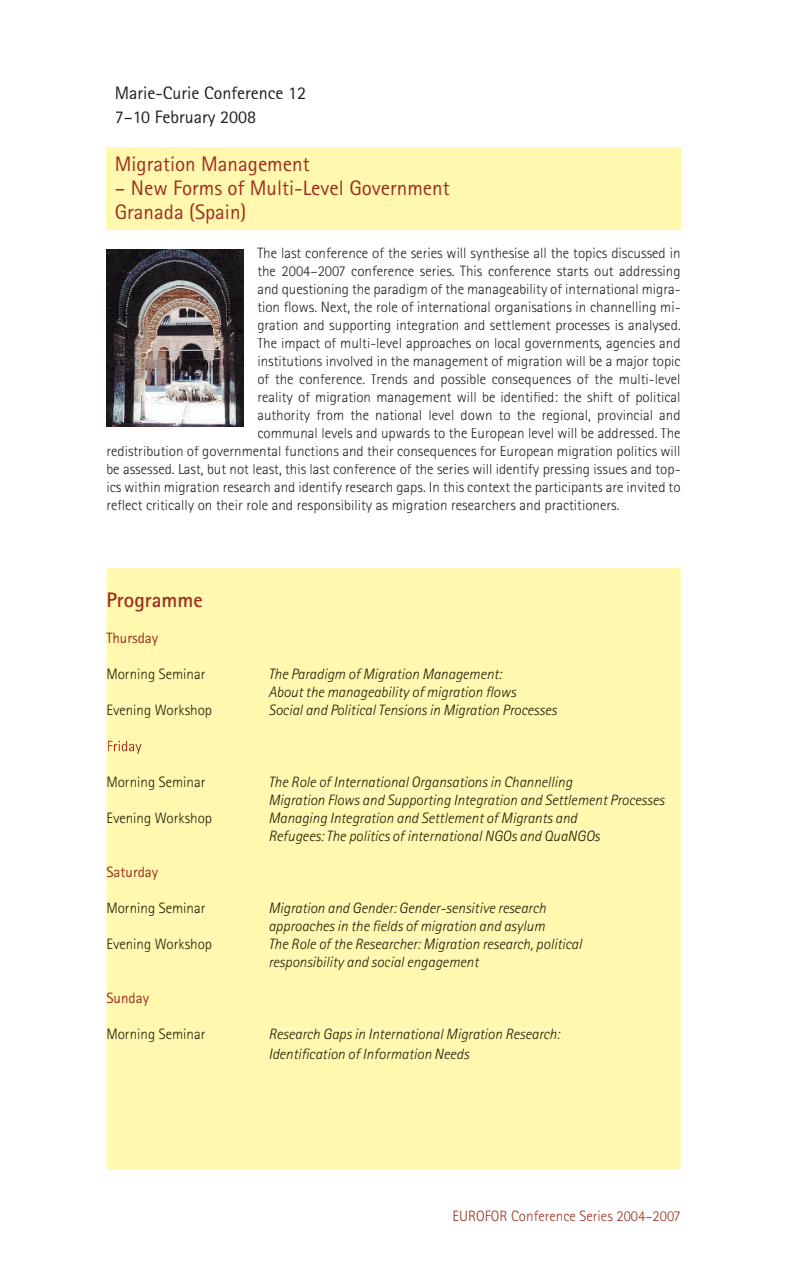
<style>
.page{position:relative;width:787px;height:1263px;background:#fff}
.page>*{position:absolute;margin:0;border:0;box-sizing:border-box;transform-origin:0 0}
.t1{font:21px/24px "Rotis Sans Serif";color:#9b2f20}
.t2{font:700 21px "Rotis Sans Serif";color:#9b2f20}
.t3{font:18px/24px "Rotis Sans Serif";color:#231f20}
.t4{font:300 15px "Rotis Sans Serif";color:#231f20}
.t5{font:italic 300 15px/18px "Rotis Sans Serif";color:#1f1c06}
.t6{font:300 15px "Rotis Sans Serif";color:#1f1c06}
.t7{font:300 15px "Rotis Sans Serif";color:#9b2f20}
.t8{font:15px "Rotis Sans Serif";color:#9b2f20}
</style>
<div class="page">
<div style="left:106px;top:568px;width:574px;height:601px;background:#fff8ae"></div>
<div style="left:106px;top:147px;width:574px;height:83px;background:#fff8ae"></div>
<div style="left:108px;top:669px;width:97px;height:13px;background:#fff8ae"></div>
<div style="left:270px;top:669px;width:232px;height:13px;background:#fff8ae"></div>
<div style="left:268px;top:687px;width:248px;height:13px;background:#fff8ae"></div>
<div style="left:108px;top:705px;width:103px;height:13px;background:#fff8ae"></div>
<div style="left:269px;top:705px;width:288px;height:13px;background:#fff8ae"></div>
<svg style="left:108px;top:741px;width:34px;height:13px"></svg>
<div style="left:108px;top:777px;width:97px;height:13px;background:#fff8ae"></div>
<div style="left:270px;top:777px;width:302px;height:13px;background:#fff8ae"></div>
<div style="left:270px;top:795px;width:394px;height:13px;background:#fff8ae"></div>
<div style="left:108px;top:813px;width:103px;height:13px;background:#fff8ae"></div>
<div style="left:270px;top:813px;width:308px;height:13px;background:#fff8ae"></div>
<div style="left:270px;top:831px;width:330px;height:13px;background:#fff8ae"></div>
<div style="left:108px;top:903px;width:97px;height:13px;background:#fff8ae"></div>
<div style="left:270px;top:903px;width:276px;height:13px;background:#fff8ae"></div>
<div style="left:270px;top:921px;width:274px;height:13px;background:#fff8ae"></div>
<div style="left:108px;top:939px;width:103px;height:13px;background:#fff8ae"></div>
<div style="left:270px;top:939px;width:312px;height:13px;background:#fff8ae"></div>
<div style="left:270px;top:957px;width:209px;height:13px;background:#fff8ae"></div>
<div style="left:108px;top:1029px;width:97px;height:13px;background:#fff8ae"></div>
<div style="left:270px;top:1029px;width:290px;height:13px;background:#fff8ae"></div>
<div style="left:270px;top:1048px;width:199px;height:11px;background:#fff8ae"></div>
<img style="left:106px;top:249px;width:137px;height:177px">
<p class="t3" style="left:115px;top:81px;width:193px">Marie-Curie Conference 12<br>7–10 February 2008</p>
<h1 class="t1" style="left:115px;top:152px;width:196px">Migration Management</h1>
<h1 class="t1" style="left:115px;top:176px;width:336px">– New Forms of Multi-Level Government<br>Granada (Spain)</h1>
<p class="t4" style="left:257px;top:245px;width:425px">The last conference of the series will synthesise all the topics discussed in</p>
<p class="t4" style="left:257px;top:263px;width:425px">the 2004–2007 conference series. This conference starts out addressing</p>
<p class="t4" style="left:257px;top:281px;width:425px">and questioning the paradigm of the manageability of international migra-</p>
<p class="t4" style="left:257px;top:299px;width:425px">tion flows. Next, the role of international organisations in channelling mi-</p>
<p class="t4" style="left:257px;top:317px;width:425px">gration and supporting integration and settlement processes is analysed.</p>
<p class="t4" style="left:257px;top:335px;width:425px">The impact of multi-level approaches on local governments, agencies and</p>
<p class="t4" style="left:257px;top:353px;width:425px">institutions involved in the management of migration will be a major topic</p>
<p class="t4" style="left:257px;top:371px;width:425px">of the conference. Trends and possible consequences of the multi-level</p>
<p class="t4" style="left:257px;top:389px;width:425px">reality of migration management will be identified: the shift of political</p>
<p class="t4" style="left:257px;top:407px;width:425px">authority from the national level down to the regional, provincial and</p>
<p class="t4" style="left:257px;top:425px;width:425px">communal levels and upwards to the European level will be addressed. The</p>
<p class="t4" style="left:106px;top:443px;width:576px">redistribution of governmental functions and their consequences for European migration politics will</p>
<p class="t4" style="left:106px;top:461px;width:575px">be assessed. Last, but not least, this last conference of the series will identify pressing issues and top-</p>
<p class="t4" style="left:106px;top:479px;width:575px">ics within migration research and identify research gaps. In this context the participants are invited to</p>
<p class="t4" style="left:106px;top:497px;width:514px">reflect critically on their role and responsibility as migration researchers and practitioners.</p>
<h1 class="t2" style="left:106px;top:587px;width:98px">Programme</h1>
<p class="t8" style="left:106px;top:629px;width:53px">Thursday</p>
<p class="t6" style="left:106px;top:665px;width:101px">Morning Seminar</p>
<p class="t5" style="left:268px;top:665px;width:249px">The Paradigm of Migration Management:<br>About the manageability of migration flows</p>
<p class="t6" style="left:106px;top:701px;width:107px">Evening Workshop</p>
<p class="t5" style="left:268px;top:701px;width:290px">Social and Political Tensions in Migration Processes</p>
<p class="t6" style="left:106px;top:773px;width:101px">Morning Seminar</p>
<p class="t5" style="left:268px;top:773px;width:397px">The Role of International Organsations in Channelling<br>Mi gra tion Flows and Supporting Integration and Settlement Processes</p>
<p class="t6" style="left:106px;top:809px;width:107px">Evening Workshop</p>
<p class="t5" style="left:268px;top:809px;width:333px">Managing Integration and Settlement of Migrants and<br>Refugees: The politics of international NGOs and QuaNGOs</p>
<p class="t8" style="left:106px;top:863px;width:53px">Saturday</p>
<p class="t6" style="left:106px;top:899px;width:101px">Morning Seminar</p>
<p class="t5" style="left:268px;top:899px;width:279px">Migration and Gender: Gender-sensitive research approaches in the fields of migration and asylum</p>
<p class="t6" style="left:106px;top:935px;width:107px">Evening Workshop</p>
<p class="t5" style="left:268px;top:935px;width:315px">The Role of the Researcher: Migration research, political responsibility and social engagement</p>
<p class="t8" style="left:106px;top:989px;width:44px">Sunday</p>
<p class="t6" style="left:106px;top:1025px;width:101px">Morning Seminar</p>
<p class="t5" style="left:268px;top:1024px;width:292px;line-height:19.8px">Research Gaps in International Migration Research:<br>Identification of Information Needs</p>
<p class="t7" style="left:452px;top:1207px;width:229px">EUROFOR Conference Series 2004–2007</p>
</div>
